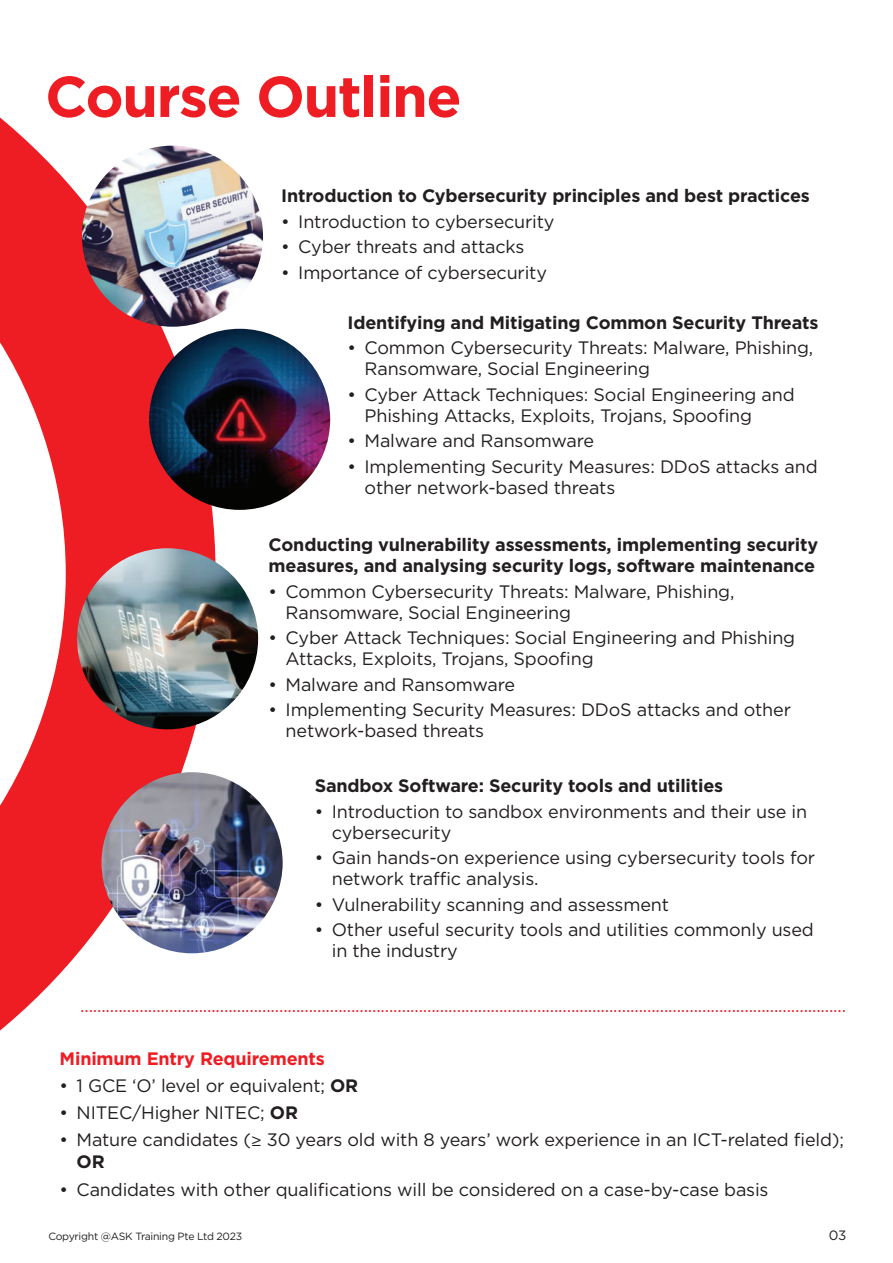
<style>
.page{position:relative;width:893px;height:1263px;background:#fff}
.page>*{position:absolute;margin:0;border:0;box-sizing:border-box;transform-origin:0 0}
.t1{font:700 57.45px "Gotham";letter-spacing:-.025em;color:#ee1d23}
.t2{font:18px/21px "Gotham";letter-spacing:-.01em;color:#231f20}
.t3{font:700 18px/21px "Gotham";letter-spacing:-.01em;color:#231f20}
.t4{font:18px "Gotham";color:#ee1d23}
.t5{font:700 18px "Gotham";letter-spacing:-.01em;color:#ee1d23}
.t6{font:13.5px "Gotham";color:#231f20}
.t7{font:10.5px "Gotham";letter-spacing:-.025em;color:#231f20}
.s1{font-weight:700}
.s2{font-family:"Myriad Pro"}
</style>
<div class="page">
<svg style="left:0;top:117px;width:216px;height:914px;fill:#ee1d23"></svg>
<img style="left:82px;top:146px;width:181px;height:181px;border-radius:91px">
<img style="left:149px;top:329px;width:181px;height:181px;border-radius:91px">
<img style="left:77px;top:548px;width:181px;height:181px;border-radius:91px">
<img style="left:102px;top:772px;width:181px;height:181px;border-radius:91px">
<h1 class="t1" style="left:45px;top:71px;width:418px">Course Outline</h1>
<p class="t3" style="left:281px;top:186px;width:530px">Introduction to Cybersecurity principles and best practices</p>
<p class="t2" style="left:281px;top:212px;width:275px">• Introduction to cybersecurity</p>
<p class="t2" style="left:281px;top:237px;width:245px">• Cyber threats and attacks</p>
<p class="t2" style="left:281px;top:263px;width:267px">• Importance of cybersecurity</p>
<p class="t3" style="left:348px;top:313px;width:472px">Identifying and Mitigating Common Security Threats</p>
<p class="t2" style="left:365px;top:338px;width:450px;text-indent:-17px">• Common Cybersecurity Threats: Malware, Phishing,<br>Ransomware, Social Engineering</p>
<p class="t2" style="left:365px;top:385px;width:432px;text-indent:-17px">• Cyber Attack Techniques: Social Engineering and<br>Phishing Attacks, Exploits, Trojans, Spoofing</p>
<p class="t2" style="left:348px;top:432px;width:248px">• Malware and Ransomware</p>
<p class="t2" style="left:365px;top:457px;width:455px;text-indent:-17px">• Implementing Security Measures: DDoS attacks and other network-based threats</p>
<p class="t3" style="left:269px;top:535px;width:551px">Conducting vulnerability assessments, implementing security measures, and analysing security logs, software maintenance</p>
<p class="t2" style="left:286px;top:582px;width:450px;text-indent:-17px">• Common Cybersecurity Threats: Malware, Phishing,<br>Ransomware, Social Engineering</p>
<p class="t2" style="left:286px;top:628px;width:511px;text-indent:-17px">• Cyber Attack Techniques: Social Engineering and Phishing<br>Attacks, Exploits, Trojans, Spoofing</p>
<p class="t2" style="left:269px;top:675px;width:248px">• Malware and Ransomware</p>
<p class="t2" style="left:286px;top:700px;width:507px;text-indent:-17px">• Implementing Security Measures: DDoS attacks and other network-based threats</p>
<p class="t3" style="left:315px;top:776px;width:410px">Sandbox Software: Security tools and utilities</p>
<p class="t2" style="left:332px;top:802px;width:477px;text-indent:-17px">• Introduction to sandbox environments and their use in cybersecurity</p>
<p class="t2" style="left:332px;top:848px;width:485px;text-indent:-17px">• Gain hands-on experience using cybersecurity tools for network traffic analysis.</p>
<p class="t2" style="left:315px;top:895px;width:356px">• Vulnerability scanning and assessment</p>
<p class="t2" style="left:332px;top:920px;width:483px;text-indent:-17px">• Other useful security tools and utilities commonly used in the industry</p>
<p class="t4" style="left:80px;top:998px;width:767px">.....................................................................................................................................................................................</p>
<p class="t5" style="left:60px;top:1050px;width:267px">Minimum Entry Requirements</p>
<p class="t2" style="left:60px;top:1076px;width:300px">• 1 GCE ‘O’ level or equivalent; <span class="s1">OR</span></p>
<p class="t2" style="left:60px;top:1103px;width:240px">• NITEC/Higher NITEC; <span class="s1">OR</span></p>
<p class="t2" style="left:77px;top:1129px;width:769px;line-height:22.5px;text-indent:-17px">• Mature candidates (<span class="s2">≥</span> 30 years old with 8 years’ work experience in an ICT-related field);<br><span class="s1">OR</span></p>
<p class="t2" style="left:60px;top:1179px;width:710px">• Candidates with other qualifications will be considered on a case-by-case basis</p>
<p class="t7" style="left:48px;top:1232px;width:195px">Copyright @ASK Training Pte Ltd 2023</p>
<p class="t6" style="left:829px;top:1229px;width:19px">03</p>
</div>
